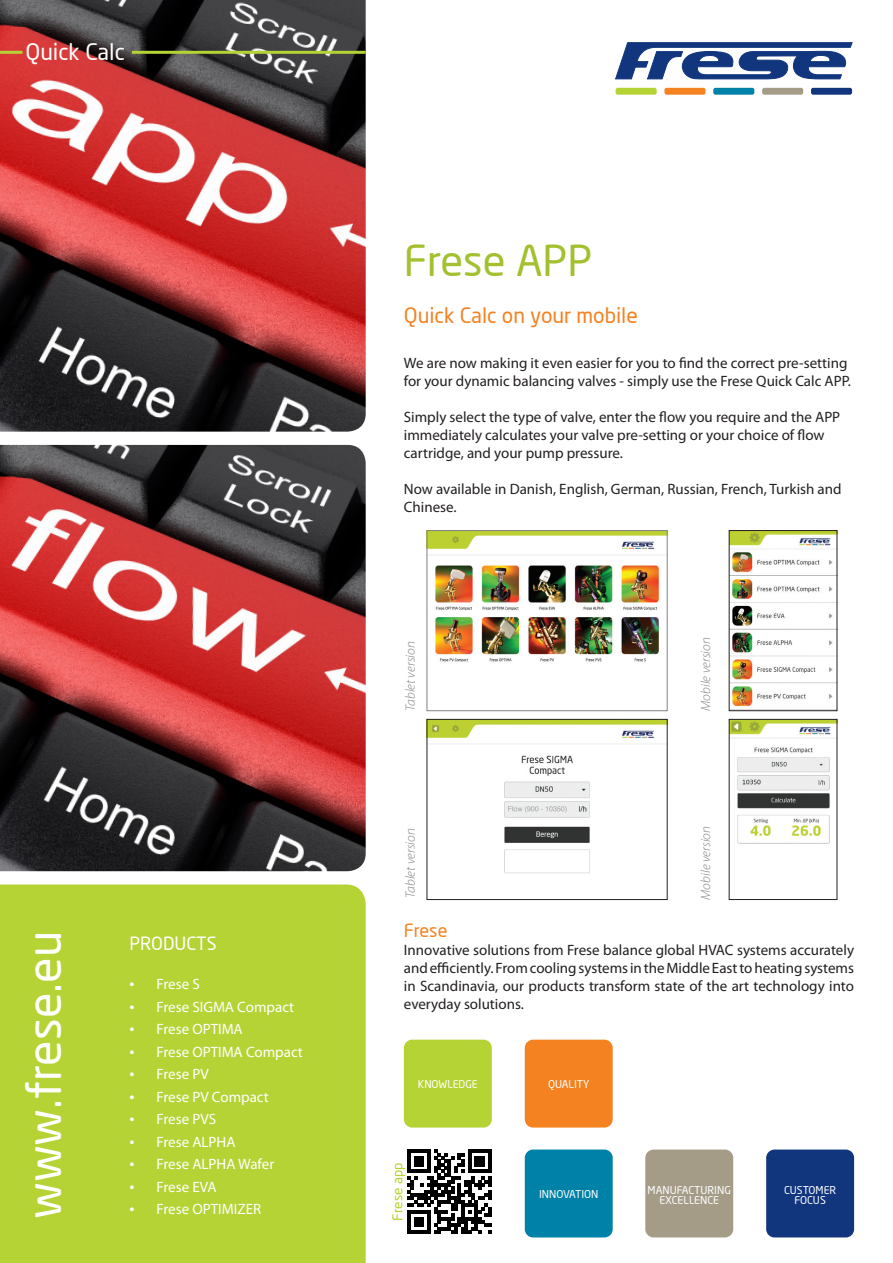
<style>
.page{position:relative;width:893px;height:1263px;background:#fff}
.page>*{position:absolute;margin:0;border:0;box-sizing:border-box;transform-origin:0 0}
.t1{font:46.95px "Neo Sans";color:#fff}
.Foside_-_Overskrift{font:42px "Neo Sans";color:#a3c02f}
.Afsnitsformat_1{font:22.5px "Neo Sans";color:#fff}
.Foside_-_Overskrift-2{font:21px "Neo Sans";color:#f58220}
.Indledning{font:18px "Neo Sans";color:#fff}
.t2{font:18px "Neo Sans";color:#f58220}
.t3{font:15px/18px "Myriad Pro";color:#231f20}
.t4{font:15px "Myriad Pro";color:#fff}
.Afsnitsformat_1-2{font:italic 300 13.5px "Myriad Pro";color:#808285}
.Afsnitsformat_1-3{font:13.5px "Neo Sans";color:#b5d334}
.t5{font:10.65px/10.8px "Neo Sans";color:#fff;text-align:center}
.s1{font-size:18px}
</style>
<div class="page">
<div style="left:404px;top:1040px;width:88px;height:87px;background:#b5d334;border-radius:8px"></div>
<div style="left:766px;top:1149px;width:88px;height:88px;background:#11367e;border-radius:8px"></div>
<div style="left:525px;top:1040px;width:88px;height:87px;background:#f58220;border-radius:8px"></div>
<div style="left:525px;top:1149px;width:88px;height:88px;background:#0081a7;border-radius:8px"></div>
<div style="left:645px;top:1149px;width:88px;height:88px;background:#a49c87;border-radius:8px"></div>
<img style="left:0;top:0;width:366px;height:432px">
<img style="left:0;top:445px;width:366px;height:426px">
<div style="left:0;top:884px;width:366px;height:379px;background:#b5d334"></div>
<div style="left:616px;top:88px;width:41px;height:7px;background:#b5d334;border-radius:2px"></div>
<div style="left:664px;top:88px;width:41px;height:7px;background:#f58220;border-radius:2px"></div>
<div style="left:713px;top:88px;width:41px;height:7px;background:#0081a7;border-radius:2px"></div>
<div style="left:762px;top:88px;width:41px;height:7px;background:#a49c87;border-radius:2px"></div>
<div style="left:811px;top:88px;width:41px;height:7px;background:#11367e;border-radius:2px"></div>
<svg style="left:615px;top:43px;width:237px;height:36px"></svg>
<svg style="left:407px;top:1149px;width:84px;height:85px"></svg>
<hr style="left:0;top:51px;width:23px;height:3px;background:#b5d334">
<hr style="left:132px;top:51px;width:234px;height:3px;background:#b5d334">
<img style="left:429px;top:532px;width:236px;height:130px">
<div style="left:427px;top:530px;width:240px;height:181px;border:1px solid #808285"></div>
<img style="left:429px;top:721px;width:236px;height:153px">
<div style="left:427px;top:719px;width:240px;height:181px;border:1px solid #231f20"></div>
<img style="left:731px;top:721px;width:104px;height:123px">
<div style="left:729px;top:719px;width:108px;height:181px;border:1px solid #231f20"></div>
<img style="left:731px;top:532px;width:104px;height:175px">
<div style="left:729px;top:530px;width:108px;height:181px;border:1px solid #231f20"></div>
<p class="Afsnitsformat_1" style="left:26px;top:38px;width:101px">Quick Calc</p>
<p class="t1" style="left:15px;top:1219px;width:290px;rotate:-90deg">www.frese.eu</p>
<p class="Indledning" style="left:130px;top:932px;width:89px">PRODUCTS</p>
<p class="t4" style="left:130px;top:975px;width:72px"><span class="s1">•</span> Frese S</p>
<p class="t4" style="left:130px;top:997px;width:166px"><span class="s1">•</span> Frese SIGMA Compact</p>
<p class="t4" style="left:130px;top:1020px;width:115px"><span class="s1">•</span> Frese OPTIMA</p>
<p class="t4" style="left:130px;top:1042px;width:175px"><span class="s1">•</span> Frese OPTIMA Compact</p>
<p class="t4" style="left:130px;top:1065px;width:81px"><span class="s1">•</span> Frese PV</p>
<p class="t4" style="left:130px;top:1087px;width:141px"><span class="s1">•</span> Frese PV Compact</p>
<p class="t4" style="left:130px;top:1110px;width:88px"><span class="s1">•</span> Frese PVS</p>
<p class="t4" style="left:130px;top:1132px;width:108px"><span class="s1">•</span> Frese ALPHA</p>
<p class="t4" style="left:130px;top:1155px;width:146px"><span class="s1">•</span> Frese ALPHA Wafer</p>
<p class="t4" style="left:130px;top:1177px;width:89px"><span class="s1">•</span> Frese EVA</p>
<p class="t4" style="left:130px;top:1200px;width:133px"><span class="s1">•</span> Frese OPTIMIZER</p>
<p class="Foside_-_Overskrift" style="left:404px;top:235px;width:190px">Frese APP</p>
<p class="Foside_-_Overskrift-2" style="left:404px;top:302px;width:235px">Quick Calc on your mobile</p>
<p class="t3" style="left:404px;top:354px;width:448px">We are now making it even easier for you to find the correct pre-setting for your dynamic balancing valves - simply use the Frese Quick Calc APP.</p>
<p class="t3" style="left:404px;top:408px;width:438px">Simply select the type of valve, enter the flow you require and the APP immediately calculates your valve pre-setting or your choice of flow cartridge, and your pump pressure.</p>
<p class="t3" style="left:404px;top:480px;width:439px">Now available in Danish, English, German, Russian, French, Turkish and<br>Chinese.</p>
<p class="Afsnitsformat_1-2" style="left:402px;top:711px;width:71px;rotate:-90deg">Tablet version</p>
<p class="Afsnitsformat_1-2" style="left:698px;top:711px;width:75px;rotate:-90deg">Mobile version</p>
<p class="Afsnitsformat_1-2" style="left:402px;top:898px;width:71px;rotate:-90deg">Tablet version</p>
<p class="Afsnitsformat_1-2" style="left:698px;top:900px;width:75px;rotate:-90deg">Mobile version</p>
<p class="t2" style="left:404px;top:919px;width:45px">Frese</p>
<p class="t3" style="left:404px;top:940px;width:452px;text-align:justify">Innovative solutions from Frese balance global HVAC systems accurately and efficiently. From cooling systems in the Middle East to heating systems in Scandinavia, our products transform state of the art technology into everyday solutions.</p>
<p class="t5" style="left:418px;top:1078px;width:61px">KNOWLEDGE</p>
<p class="Afsnitsformat_1-3" style="left:389px;top:1220px;width:59px;rotate:-90deg">Frese app</p>
<p class="t5" style="left:548px;top:1078px;width:43px">QUALITY</p>
<p class="t5" style="left:539px;top:1188px;width:61px">INNOVATION</p>
<p class="t5" style="left:648px;top:1184px;width:85px">MANUFACTURING<br>EXCELLENCE</p>
<p class="t5" style="left:784px;top:1184px;width:54px">CUSTOMER<br>FOCUS</p>
</div>
